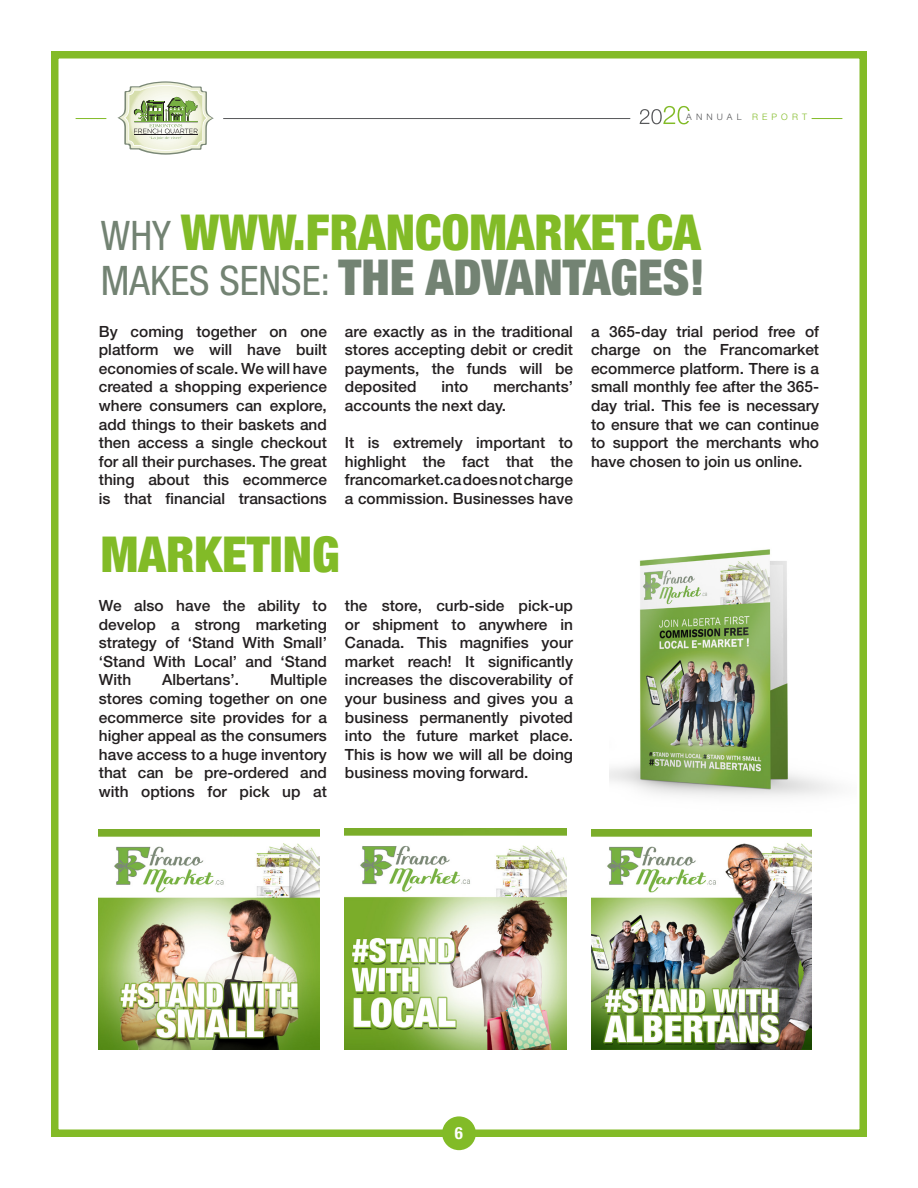
<style>
.page{position:relative;width:918px;height:1188px;background:#fff}
.page>*{position:absolute;margin:0;border:0;box-sizing:border-box;transform-origin:0 0}
.t1{font:900 condensed 49.65px/45px "Helvetica Neue LT Std";color:#82bb27}
.t2{font:700 condensed 16.8px "Helvetica Neue LT Std";color:#fff}
.t3{font:500 15.45px/18.6px "Helvetica Neue LT Std";color:#231f20;text-align:justify}
.t4{font:300 8.85px "Helvetica Neue LT Std";letter-spacing:.46em;color:#57585a}
.s1{color:#82bb27}
.s2{font-weight:400;font-size:40.8px;color:#738373}
.s3{color:#738373}
</style>
<div class="page">
<hr style="left:223px;top:118px;width:407px;height:1px;background:#57585a">
<hr style="left:812px;top:118px;width:30px;height:1px;background:#82bb27">
<hr style="left:76px;top:118px;width:30px;height:1px;background:#82bb27">
<svg style="left:117px;top:81px;width:97px;height:74px"></svg>
<svg style="left:640px;top:106px;width:50px;height:18px"></svg>
<div style="left:51px;top:51px;width:816px;height:1086px;border:8px solid #83bb27"></div>
<div style="left:442px;top:1116px;width:34px;height:34px;background:#82bb27;border-radius:50%"></div>
<img style="left:345px;top:828px;width:221px;height:222px">
<img style="left:99px;top:830px;width:220px;height:220px">
<img style="left:591px;top:830px;width:220px;height:220px">
<img style="left:609px;top:549px;width:227px;height:248px">
<p class="t4" style="left:686px;top:111px;width:122px">ANNUAL <span class="s1">REPORT</span></p>
<p class="t1" style="left:101px;top:209px;width:606px"><span class="s2">WHY</span> WWW.FRANCOMARKET.CA<br><span class="s2">MAKES SENSE:</span> <span class="s3">THE ADVANTAGES!</span></p>
<p class="t3" style="left:99px;top:322px;width:230px">By coming together on one platform we will have built economies of scale. We will have created a shopping experience where consumers can explore, add things to their baskets and then access a single checkout for all their purchases. The great thing about this ecommerce is that financial transactions</p>
<p class="t3" style="left:345px;top:322px;width:230px">are exactly as in the traditional stores accepting debit or credit payments, the funds will be deposited</p>
<p class="t3" style="left:345px;top:378px;width:230px;text-indent:149px">merchants’ accounts the next day.</p>
<p class="t3" style="left:345px;top:433px;width:230px">It is extremely important to highlight the fact that the francomarket.ca does not charge a commission. Businesses have</p>
<p class="t3" style="left:442px;top:378px;width:28px">into</p>
<p class="t1" style="left:101px;top:531px;width:240px">MARKETING</p>
<p class="t3" style="left:99px;top:596px;width:230px">We also have the ability to develop a strong marketing strategy of ‘Stand With Small’ ‘Stand With Local’ and ‘Stand With</p>
<p class="t3" style="left:99px;top:671px;width:230px;text-indent:171px">Multiple stores coming together on one ecommerce site provides for a higher appeal as the consumers have access to a huge inventory that can be pre-ordered and with options for pick up at</p>
<p class="t3" style="left:162px;top:671px;width:78px">Albertans’.</p>
<p class="t3" style="left:345px;top:596px;width:230px">the store, curb-side pick-up or shipment to anywhere in Canada. This magnifies your market reach! It significantly increases the discoverability of your business and gives you a business permanently pivoted into the future market place.<br>This is how we will all be doing business moving forward.</p>
<p class="t3" style="left:591px;top:322px;width:230px">a 365-day trial period free of charge on the Francomarket ecommerce platform. There is a small monthly fee after the 365- day trial. This fee is necessary to ensure that we can continue to support the merchants who have chosen to join us online.</p>
<p class="t2" style="left:455px;top:1123px;width:10px">6</p>
</div>
